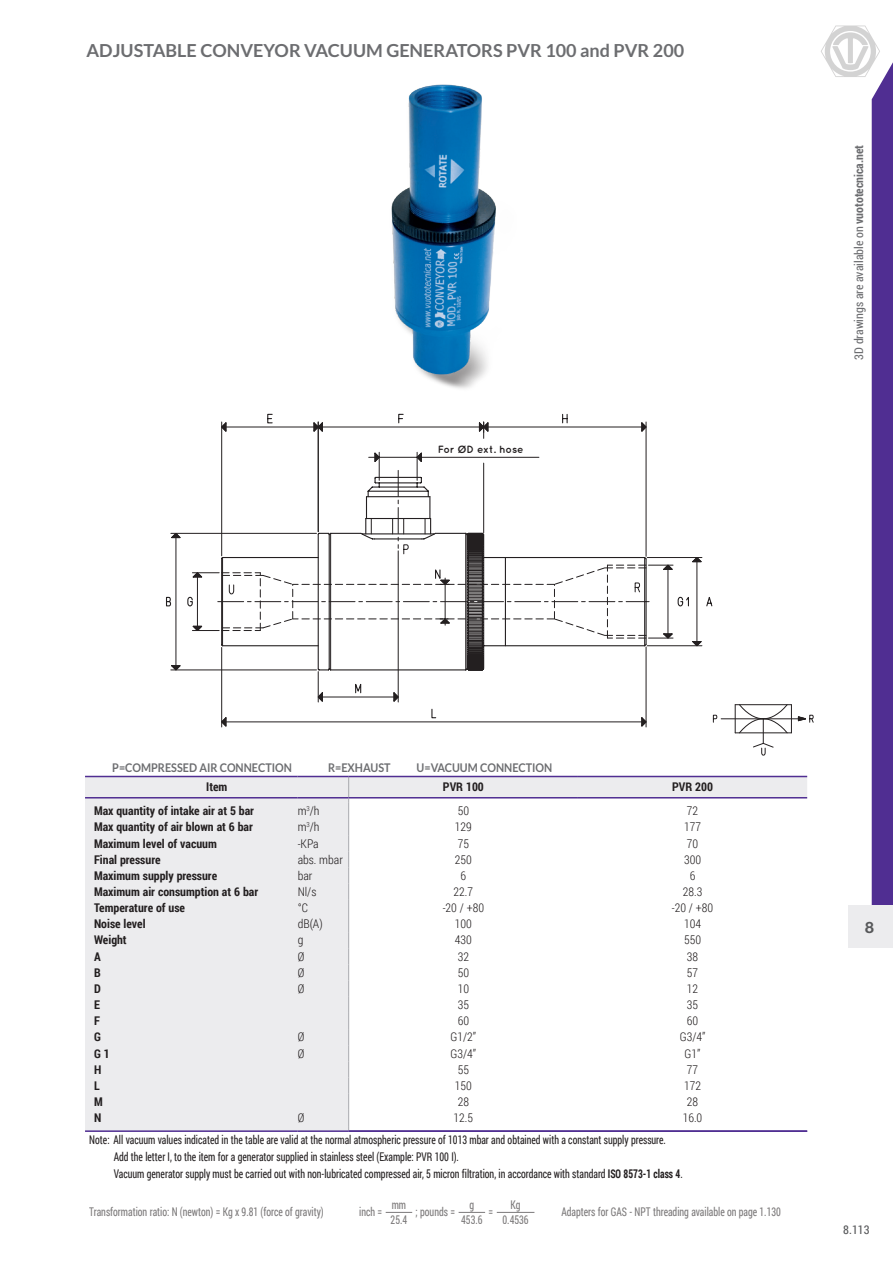
<style>
.page{position:relative;width:893px;height:1263px;background:#fff}
.page>*{position:absolute;margin:0;border:0;box-sizing:border-box;transform-origin:0 0}
.t1{font:700 18px "Lato";color:#6c6d70}
.t2{font:700 15.75px "Helvetica Neue LT Std";color:#57585a}
.t3{font:12px/16.8px "Roboto Condensed";color:#231f20;scale:.81 1}
.t4{font:700 12px/16.2px "Roboto Condensed";color:#231f20}
.t5{font:300 12px "Roboto Condensed";color:#231f20}
.t6{font:700 12px "Lato";color:#6c6d70;scale:.9 1}
.t7{font:12px "Roboto Condensed";color:#6c6d70}
.t8{font:12px "Roboto Condensed";color:#57585a}
.t9{font:700 10.5px "Quicksand";color:#231f20}
.s1{font-weight:700}
</style>
<div class="page">
<img style="left:391px;top:84px;width:105px;height:305px">
<hr style="left:721px;top:718px;width:77px;height:1px;background:#231f20">
<svg style="left:735px;top:704px;width:57px;height:52px"></svg>
<svg style="left:798px;top:714px;width:16px;height:9px"></svg>
<svg style="left:166px;top:413px;width:551px;height:315px"></svg>
<div style="left:848px;top:905px;width:45px;height:42px;background:#ececee"></div>
<svg style="left:821px;top:25px;width:72px;height:880px"></svg>
<svg style="left:85px;top:777px;width:722px;height:353px"></svg>
<div style="left:349px;top:798px;width:458px;height:5px;background:#fff"></div>
<hr style="left:85px;top:797px;width:213px;height:1px;background:#502e92">
<hr style="left:298px;top:797px;width:51px;height:1px;background:#502e92">
<svg style="left:348px;top:777px;width:1px;height:353px"></svg>
<hr style="left:349px;top:797px;width:229px;height:1px;background:#502e92">
<hr style="left:85px;top:776px;width:213px;height:1px;background:#502e92">
<hr style="left:298px;top:776px;width:51px;height:1px;background:#502e92">
<hr style="left:349px;top:776px;width:229px;height:1px;background:#502e92">
<hr style="left:578px;top:776px;width:229px;height:1px;background:#502e92">
<hr style="left:578px;top:797px;width:229px;height:1px;background:#502e92">
<hr style="left:85px;top:1130px;width:213px;height:2px;background:#502e92">
<hr style="left:298px;top:1130px;width:51px;height:2px;background:#502e92">
<svg style="left:386px;top:1212px;width:26px;height:1px"></svg>
<svg style="left:459px;top:1212px;width:26px;height:1px"></svg>
<hr style="left:497px;top:1212px;width:37px;height:1px;background:#231f20">
<hr style="left:349px;top:1130px;width:229px;height:2px;background:#502e92">
<hr style="left:578px;top:1130px;width:229px;height:2px;background:#502e92">
<h1 class="t1" style="left:87px;top:40px;width:599px">ADJUSTABLE CONVEYOR VACUUM GENERATORS PVR 100 and PVR 200</h1>
<p class="t9" style="left:438px;top:443px;width:87px">For ØD ext. hose</p>
<p class="t7" style="left:850px;top:360px;width:216px;rotate:-90deg">3D drawings are available on <span class="s1">vuototecnica.net</span></p>
<p class="t6" style="left:112px;top:760px;width:201px">P=COMPRESSED AIR CONNECTION</p>
<p class="t6" style="left:328px;top:760px;width:71px">R=EXHAUST</p>
<p class="t6" style="left:417px;top:760px;width:152px">U=VACUUM CONNECTION</p>
<p class="t4" style="left:94px;top:775px;width:162px;line-height:23.9px;text-indent:112px">Item<br>Max quantity of intake air at 5 bar</p>
<p class="t4" style="left:443px;top:778px;width:42px">PVR 100</p>
<p class="t4" style="left:672px;top:778px;width:42px">PVR 200</p>
<p class="t5" style="left:458px;top:803px;width:13px">50</p>
<p class="t5" style="left:687px;top:803px;width:13px">72</p>
<p class="t5" style="left:455px;top:819px;width:18px">129</p>
<p class="t5" style="left:684px;top:819px;width:18px">177</p>
<p class="t5" style="left:458px;top:835px;width:13px">75</p>
<p class="t5" style="left:687px;top:835px;width:13px">70</p>
<p class="t5" style="left:455px;top:851px;width:19px">250</p>
<p class="t5" style="left:684px;top:851px;width:19px">300</p>
<p class="t5" style="left:461px;top:867px;width:7px">6</p>
<p class="t5" style="left:690px;top:867px;width:7px">6</p>
<p class="t5" style="left:454px;top:883px;width:21px">22.7</p>
<p class="t5" style="left:683px;top:883px;width:21px">28.3</p>
<p class="t5" style="left:443px;top:899px;width:43px">-20 / +80</p>
<p class="t5" style="left:672px;top:899px;width:43px">-20 / +80</p>
<p class="t5" style="left:455px;top:916px;width:19px">100</p>
<p class="t5" style="left:684px;top:916px;width:19px">104</p>
<p class="t5" style="left:455px;top:932px;width:19px">430</p>
<p class="t5" style="left:684px;top:932px;width:19px">550</p>
<p class="t5" style="left:458px;top:948px;width:13px">32</p>
<p class="t5" style="left:687px;top:948px;width:13px">38</p>
<p class="t5" style="left:458px;top:964px;width:13px">50</p>
<p class="t5" style="left:687px;top:964px;width:13px">57</p>
<p class="t5" style="left:458px;top:980px;width:13px">10</p>
<p class="t5" style="left:687px;top:980px;width:13px">12</p>
<p class="t5" style="left:458px;top:996px;width:13px">35</p>
<p class="t5" style="left:687px;top:996px;width:13px">35</p>
<p class="t5" style="left:458px;top:1013px;width:13px">60</p>
<p class="t5" style="left:687px;top:1013px;width:13px">60</p>
<p class="t5" style="left:451px;top:1029px;width:27px">G1/2”</p>
<p class="t5" style="left:680px;top:1029px;width:27px">G3/4”</p>
<p class="t5" style="left:451px;top:1045px;width:27px">G3/4”</p>
<p class="t5" style="left:685px;top:1045px;width:17px">G1”</p>
<p class="t5" style="left:458px;top:1061px;width:13px">55</p>
<p class="t5" style="left:687px;top:1061px;width:13px">77</p>
<p class="t5" style="left:455px;top:1077px;width:19px">150</p>
<p class="t5" style="left:684px;top:1077px;width:18px">172</p>
<p class="t5" style="left:458px;top:1093px;width:13px">28</p>
<p class="t5" style="left:687px;top:1093px;width:13px">28</p>
<p class="t5" style="left:454px;top:1109px;width:21px">12.5</p>
<p class="t5" style="left:683px;top:1109px;width:21px">16.0</p>
<p class="t5" style="left:298px;top:803px;width:23px">m<sup>3</sup>/h</p>
<p class="t4" style="left:94px;top:818px;width:160px">Max quantity of air blown at 6 bar</p>
<p class="t5" style="left:298px;top:819px;width:23px">m<sup>3</sup>/h</p>
<p class="t4" style="left:94px;top:835px;width:124px">Maximum level of vacuum</p>
<p class="t5" style="left:298px;top:835px;width:23px">-KPa</p>
<p class="t4" style="left:94px;top:851px;width:68px">Final pressure</p>
<p class="t5" style="left:298px;top:851px;width:47px">abs. mbar</p>
<p class="t4" style="left:94px;top:867px;width:125px">Maximum supply pressure</p>
<p class="t5" style="left:298px;top:867px;width:16px">bar</p>
<p class="t4" style="left:94px;top:883px;width:166px">Maximum air consumption at 6 bar</p>
<p class="t5" style="left:298px;top:883px;width:20px">Nl/s</p>
<p class="t4" style="left:94px;top:899px;width:93px">Temperature of use</p>
<p class="t5" style="left:298px;top:899px;width:12px">°C</p>
<p class="t4" style="left:94px;top:915px;width:53px">Noise level</p>
<p class="t5" style="left:298px;top:916px;width:27px">dB(A)</p>
<p class="t4" style="left:94px;top:932px;width:34px">Weight</p>
<p class="t5" style="left:298px;top:932px;width:7px">g</p>
<p class="t4" style="left:94px;top:948px;width:8px">A</p>
<p class="t5" style="left:298px;top:948px;width:8px">Ø</p>
<p class="t4" style="left:94px;top:964px;width:8px">B</p>
<p class="t5" style="left:298px;top:964px;width:8px">Ø</p>
<p class="t4" style="left:94px;top:980px;width:8px">D</p>
<p class="t5" style="left:298px;top:980px;width:8px">Ø</p>
<p class="t4" style="left:94px;top:996px;width:8px;text-align:justify">E F G</p>
<p class="t5" style="left:298px;top:1029px;width:8px">Ø</p>
<p class="t4" style="left:94px;top:1045px;width:17px">G 1</p>
<p class="t5" style="left:298px;top:1045px;width:8px">Ø</p>
<p class="t4" style="left:94px;top:1061px;width:10px">H<br>L<br>M<br>N</p>
<p class="t5" style="left:298px;top:1109px;width:8px">Ø</p>
<p class="t3" style="left:114px;top:1131px;width:704px;text-indent:-24px">Note: All vacuum values indicated in the table are valid at the normal atmospheric pressure of 1013 mbar and obtained with a constant supply pressure.<br>Add the letter I, to the item for a generator supplied in stainless steel (Example: PVR 100 I).<br>Vacuum generator supply must be carried out with non-lubricated compressed air, 5 micron filtration, in accordance with standard <span class="s1">ISO 8573-1 class 4</span>.</p>
<p class="t3" style="left:89px;top:1203px;width:291px">Transformation ratio: N (newton) = Kg x 9.81 (force of gravity)</p>
<p class="t3" style="left:359px;top:1203px;width:30px">inch =</p>
<p class="t3" style="left:511px;top:1195px;width:14px">Kg</p>
<p class="t3" style="left:392px;top:1195px;width:19px">mm</p>
<p class="t3" style="left:469px;top:1195px;width:7px">g</p>
<p class="t3" style="left:416px;top:1203px;width:50px">; pounds =</p>
<p class="t3" style="left:489px;top:1203px;width:7px">=</p>
<p class="t3" style="left:391px;top:1210px;width:22px">25.4</p>
<p class="t3" style="left:461px;top:1210px;width:28px">453.6</p>
<p class="t3" style="left:503px;top:1210px;width:34px">0.4536</p>
<p class="t3" style="left:561px;top:1202px;width:272px">Adapters for GAS - NPT threading available on page 1.130</p>
<h2 class="t2" style="left:865px;top:918px;width:10px">8</h2>
<p class="t8" style="left:843px;top:1221px;width:28px">8.113</p>
</div>
